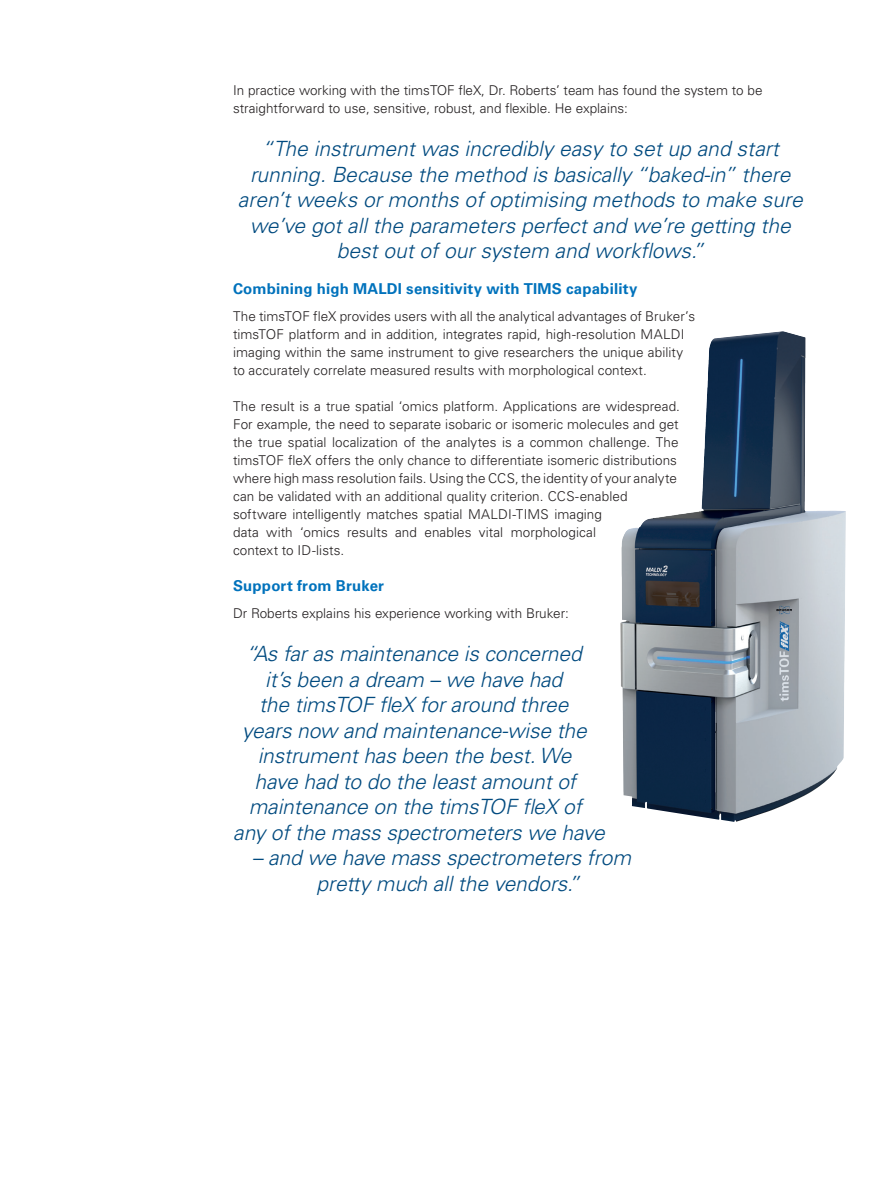
<style>
.page{position:relative;width:893px;height:1187px;background:#fff}
.page>*{position:absolute;margin:0;border:0;box-sizing:border-box;transform-origin:0 0}
.NEW_Zitat_TF{font:italic 300 21px/25.5px "Univers LT Std";letter-spacing:-.005em;color:#004a7f;text-align:center}
.New_AN_Head3{font:700 15px "Univers LT Std";letter-spacing:.015em;color:#0072bc}
.NEW_Bodytext_Blocksatz_TF{font:300 13.5px/18px "Univers LT Std";letter-spacing:.005em;color:#231f20}
.New_AN_copy{font:300 13.5px/18px "Univers LT Std";color:#231f20}
</style>
<div class="page">
<img style="left:620px;top:331px;width:226px;height:491px">
<p class="New_AN_copy" style="left:233px;top:81px;width:531px">In practice working with the timsTOF fleX, Dr. Roberts’ team has found the system to be straightforward to use, sensitive, robust, and flexible. He explains:</p>
<p class="NEW_Zitat_TF" style="left:238px;top:136px;width:566px">“The instrument was incredibly easy to set up and start running. Because the method is basically “baked-in” there aren’t weeks or months of optimising methods to make sure we’ve got all the parameters perfect and we’re getting the best out of our system and workflows.”</p>
<p class="New_AN_Head3" style="left:233px;top:280px;width:406px">Combining high MALDI sensitivity with TIMS capability</p>
<p class="NEW_Bodytext_Blocksatz_TF" style="left:233px;top:307px;width:464px">The timsTOF fleX provides users with all the analytical advantages of Bruker’s timsTOF platform and in addition, integrates rapid, high-resolution MALDI imaging within the same instrument to give researchers the unique ability to accurately correlate measured results with morphological context.</p>
<p class="NEW_Bodytext_Blocksatz_TF" style="left:233px;top:397px;width:448px">The result is a true spatial ‘omics platform. Applications are widespread.<br>For example, the need to separate isobaric or isomeric molecules and get the true spatial localization of the analytes is a common challenge. The timsTOF fleX offers the only chance to differentiate isomeric distributions where high mass resolution fails. Using the CCS, the identity of your analyte can be validated with an additional quality criterion. CCS-enabled software intelligently matches spatial MALDI-TIMS imaging<br>data with ‘omics results and enables vital morphological<br>context to ID-lists.</p>
<p class="New_AN_Head3" style="left:233px;top:577px;width:153px">Support from Bruker</p>
<p class="New_AN_copy" style="left:233px;top:604px;width:337px">Dr Roberts explains his experience working with Bruker:</p>
<p class="NEW_Zitat_TF" style="left:233px;top:641px;width:373px">“As far as maintenance is concerned<br>it’s been a dream – we have had<br>the timsTOF fleX for around three<br>years now and maintenance-wise the instrument has been the best. We<br>have had to do the least amount of maintenance on the timsTOF fleX of<br>any of the mass spectrometers we have</p>
<p class="NEW_Zitat_TF" style="left:317px;top:845px;width:316px;text-align:left;text-indent:-65px">– and we have mass spectrometers from pretty much all the vendors.”</p>
</div>
